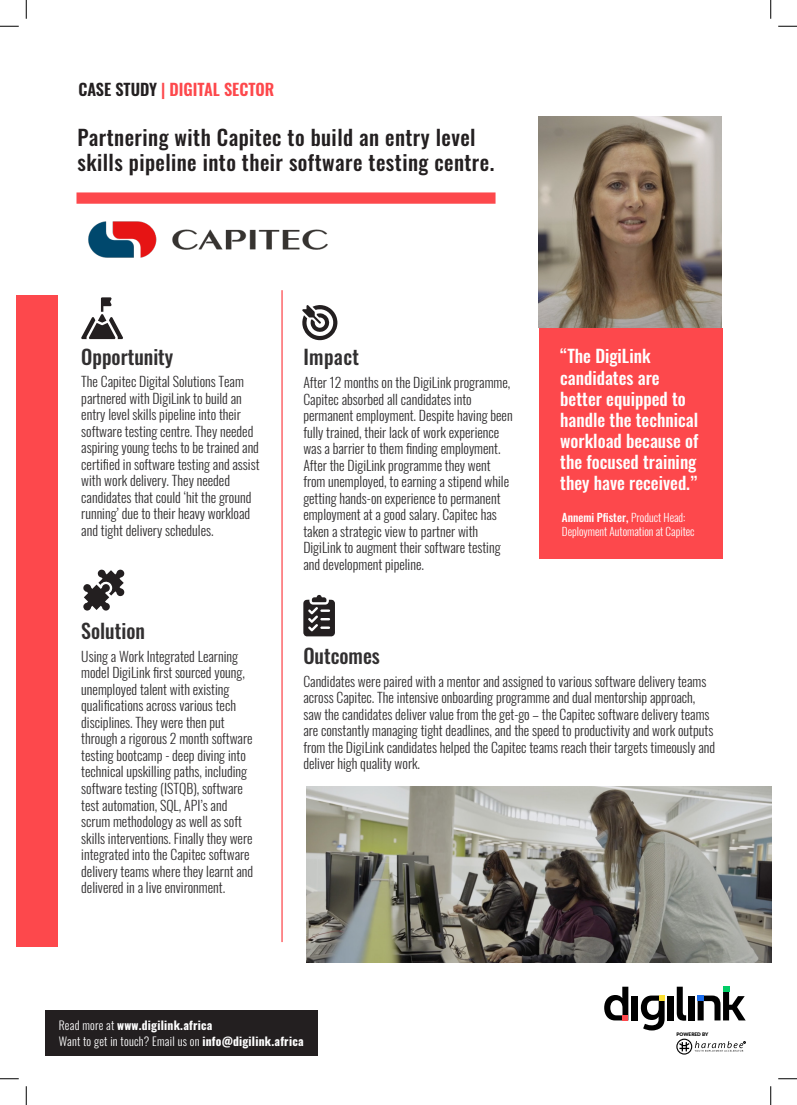
<style>
.page{position:relative;width:797px;height:1105px;background:#fff}
.page>*{position:absolute;margin:0;border:0;box-sizing:border-box;transform-origin:0 0}
.Left_Justify{font:500 21.12px/25.4px "Oswald";letter-spacing:.02em;color:#231f20}
.Left_Justify-2{font:500 20px "Oswald";color:#312f30}
.Left_Justify-3{font:500 17.5px/21px "Oswald";color:#fff}
.t1{font:600 16.25px "Oswald";color:#fd484c}
.Left_Justify-4{font:300 13.75px/16.5px "Oswald";color:#312f30}
.Left_Justify-5{font:300 11.75px "Oswald";letter-spacing:.02em;color:#fff}
.Left_Justify-6{font:700 11.75px "Oswald";letter-spacing:.02em;color:#fff}
.Left_Justify-7{font:300 11.25px/13.5px "Oswald";color:#fff}
.t2{font:900 4.88px "Lato";color:#000}
.s1{color:#231f20}
.s2{font-weight:500}
.s3{font-weight:300}
.s4{font-weight:700}
</style>
<div class="page">
<img style="left:539px;top:117px;width:183px;height:211px">
<img style="left:306px;top:786px;width:465px;height:176px">
<div style="left:76px;top:192px;width:419px;height:12px;background:#fd484c"></div>
<hr style="left:281px;top:290px;width:2px;height:652px;background:#fd484c">
<div style="left:16px;top:295px;width:42px;height:652px;background:#fd484c"></div>
<div style="left:539px;top:328px;width:183px;height:231px;background:#fd484c"></div>
<svg style="left:81px;top:297px;width:42px;height:42px"></svg>
<svg style="left:83px;top:569px;width:41px;height:41px"></svg>
<svg style="left:302px;top:305px;width:35px;height:35px"></svg>
<svg style="left:303px;top:595px;width:32px;height:41px"></svg>
<img style="left:88px;top:221px;width:240px;height:37px">
<div style="left:46px;top:1011px;width:272px;height:45px;background:#231f20"></div>
<div style="left:631px;top:996px;width:6px;height:24px;background:#000"></div>
<svg style="left:676px;top:987px;width:10px;height:34px"></svg>
<div style="left:668px;top:996px;width:6px;height:24px;background:#000"></div>
<div style="left:688px;top:996px;width:6px;height:24px;background:#000"></div>
<svg style="left:604px;top:987px;width:24px;height:33px"></svg>
<svg style="left:641px;top:995px;width:23px;height:35px"></svg>
<svg style="left:697px;top:986px;width:48px;height:34px"></svg>
<svg style="left:676px;top:1039px;width:69px;height:15px"></svg>
<svg style="left:0;top:25px;width:19px;height:2px"></svg>
<svg style="left:778px;top:25px;width:19px;height:2px"></svg>
<svg style="left:0;top:1078px;width:19px;height:1px"></svg>
<svg style="left:778px;top:1078px;width:19px;height:1px"></svg>
<svg style="left:25px;top:0;width:2px;height:19px"></svg>
<svg style="left:25px;top:1086px;width:2px;height:19px"></svg>
<svg style="left:770px;top:0;width:1px;height:19px"></svg>
<svg style="left:770px;top:1086px;width:1px;height:19px"></svg>
<p class="t1" style="left:78px;top:81px;width:197px"><span class="s1">CASE STUDY</span> | DIGITAL SECTOR</p>
<p class="Left_Justify" style="left:77px;top:126px;width:418px">Partnering with Capitec to build an entry level skills pipeline into their software testing centre.</p>
<p class="Left_Justify-2" style="left:81px;top:346px;width:94px">Opportunity</p>
<p class="Left_Justify-4" style="left:81px;top:372px;width:180px">The Capitec Digital Solutions Team partnered with DigiLink to build an entry level skills pipeline into their software testing centre. They needed aspiring young techs to be trained and certified in software testing and assist with work delivery. They needed candidates that could ‘hit the ground running’ due to their heavy workload and tight delivery schedules.</p>
<p class="Left_Justify-4" style="left:303px;top:373px;width:211px">After 12 months on the DigiLink programme, Capitec absorbed all candidates into permanent employment. Despite having been fully trained, their lack of work experience was a barrier to them finding employment.<br>After the DigiLink programme they went from unemployed, to earning a stipend while getting hands-on experience to permanent employment at a good salary. Capitec has taken a strategic view to partner with DigiLink to augment their software testing and development pipeline.</p>
<p class="Left_Justify-2" style="left:303px;top:347px;width:57px">Impact</p>
<p class="Left_Justify-3" style="left:560px;top:347px;width:140px">“The DigiLink candidates are better equipped to handle the technical workload because of the focused training they have received.”</p>
<p class="Left_Justify-7" style="left:562px;top:510px;width:134px"><span class="s2">Annemi Pfister,</span> Product Head:<br>Deployment Automation at Capitec</p>
<p class="Left_Justify-2" style="left:81px;top:621px;width:65px">Solution</p>
<p class="Left_Justify-4" style="left:81px;top:647px;width:173px">Using a Work Integrated Learning model DigiLink first sourced young, unemployed talent with existing qualifications across various tech disciplines. They were then put through a rigorous 2 month software testing bootcamp - deep diving into technical upskilling paths, including software testing (ISTQB), software test automation, SQL, API’s and scrum methodology as well as soft skills interventions. Finally they were integrated into the Capitec software delivery teams where they learnt and delivered in a live environment.</p>
<p class="Left_Justify-2" style="left:303px;top:645px;width:78px">Outcomes</p>
<p class="Left_Justify-4" style="left:303px;top:671px;width:413px">Candidates were paired with a mentor and assigned to various software delivery teams across Capitec. The intensive onboarding programme and dual mentorship approach, saw the candidates deliver value from the get-go – the Capitec software delivery teams are constantly managing tight deadlines, and the speed to productivity and work outputs from the DigiLink candidates helped the Capitec teams reach their targets timeously and deliver high quality work.</p>
<p class="Left_Justify-6" style="left:59px;top:1019px;width:155px"><span class="s3">Read more at</span> www.digilink.africa</p>
<p class="Left_Justify-5" style="left:59px;top:1031px;width:246px">Want to get in touch? Email us on <span class="s4">info@digilink.africa</span></p>
<p class="t2" style="left:676px;top:1031px;width:33px">POWERED BY</p>
</div>
